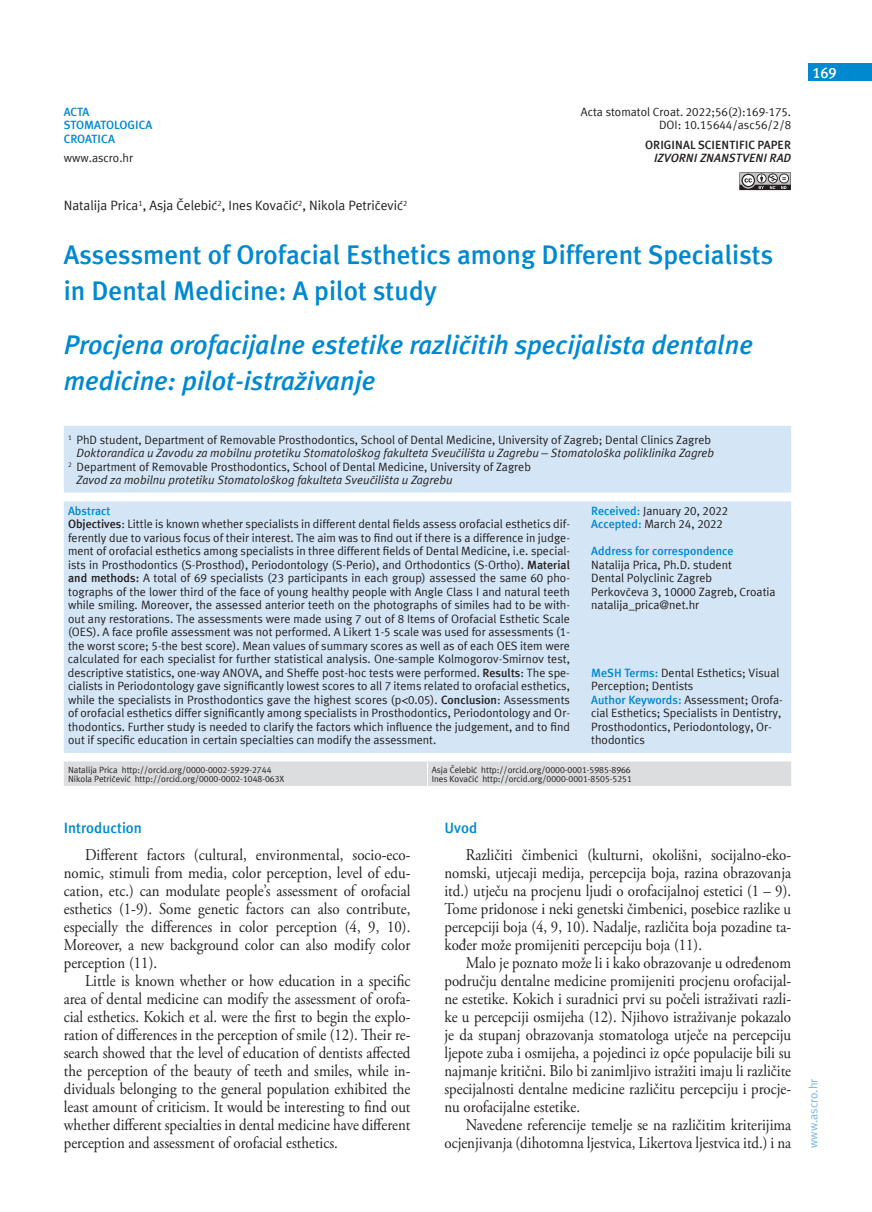
<style>
.page{position:relative;width:872px;height:1212px;background:#fff}
.page>*{position:absolute;margin:0;border:0;box-sizing:border-box;transform-origin:0 0}
.t1{font:italic 700 27px/36px "Meta ASC";color:#0089cf}
.t2{font:700 27px/36px "Meta ASC";color:#0089cf}
.t3{font:16.5px/18px "Adobe Garamond Pro";color:#231f20;text-align:justify;scale:.9 1}
.t4{font:700 15px "Meta ASC";color:#0089cf}
.t5{font:700 15px "Meta ASC";color:#fff}
.t6{font:13.5px "Meta ASC";color:#231f20}
.t7{font:12px/13.5px "Meta ASC";color:#231f20}
.t8{font:italic 12px "Meta ASC";color:#231f20}
.t9{font:700 12px/13.5px "Meta ASC";color:#0089cf}
.t10{font:700 12px "Meta ASC";letter-spacing:.005em;color:#231f20}
.t11{font:italic 700 12px "Meta ASC";letter-spacing:.005em;color:#231f20}
.t12{font:12px "Meta ASC";color:#77b6e4}
.t13{font:9px/9px "Meta ASC";color:#231f20}
.s1{font-weight:700;color:#0089cf}
.s2{font-weight:700}
</style>
<div class="page">
<div style="left:808px;top:64px;width:64px;height:17px;background:#0089cf"></div>
<div style="left:64px;top:426px;width:727px;height:67px;background:#d4e6f6"></div>
<div style="left:64px;top:501px;width:727px;height:252px;background:#d4e6f6"></div>
<div style="left:64px;top:761px;width:727px;height:25px;background:#dcdddf"></div>
<svg style="left:739px;top:172px;width:52px;height:18px"></svg>
<p class="t9" style="left:64px;top:105px;width:90px">ACTA<br>STOMATOLOGICA<br>CROATICA</p>
<p class="t7" style="left:64px;top:151px;width:71px">www.ascro.hr</p>
<p class="t7" style="left:581px;top:105px;width:212px;text-align:right">Acta stomatol Croat. 2022;56(2):169-175.<br>DOI: 10.15644/asc56/2/8</p>
<p class="t10" style="left:645px;top:138px;width:147px">ORIGINAL SCIENTIFIC PAPER</p>
<p class="t11" style="left:654px;top:151px;width:139px">IZVORNI ZNANSTVENI RAD</p>
<p class="t6" style="left:64px;top:198px;width:345px">Natalija Prica<sup>1</sup>, Asja Čelebić<sup>2</sup>, Ines Kovačić<sup>2</sup>, Nikola Petričević<sup>2</sup></p>
<h1 class="t2" style="left:64px;top:237px;width:711px">Assessment of Orofacial Esthetics among Different Specialists in Dental Medicine: A pilot study</h1>
<h1 class="t1" style="left:64px;top:327px;width:691px">Procjena orofacijalne estetike različitih specijalista dentalne medicine: pilot-istraživanje</h1>
<p class="t7" style="left:68px;top:433px;width:644px"><sup>1</sup> PhD student, Department of Removable Prosthodontics, School of Dental Medicine, University of Zagreb; Dental Clinics Zagreb</p>
<p class="t8" style="left:77px;top:446px;width:639px">Doktorandica u Zavodu za mobilnu protetiku Stomatološkog fakulteta Sveučilišta u Zagrebu – Stomatološka poliklinika Zagreb</p>
<p class="t7" style="left:68px;top:460px;width:464px"><sup>2</sup> Department of Removable Prosthodontics, School of Dental Medicine, University of Zagreb</p>
<p class="t8" style="left:77px;top:473px;width:377px">Zavod za mobilnu protetiku Stomatološkog fakulteta Sveučilišta u Zagrebu</p>
<p class="t7" style="left:68px;top:504px;width:503px"><span class="s1">Abstract<br></span><span class="s2">Objectives</span>: Little is known whether specialists in different dental fields assess orofacial esthetics dif&shy;ferently due to various focus of their interest. The aim was to find out if there is a difference in judge&shy;ment of orofacial esthetics among specialists in three different fields of Dental Medicine, i.e. special&shy;ists in Prosthodontics (S-Prosthod), Periodontology (S-Perio), and Orthodontics (S-Ortho). <span class="s2">Material and methods:</span> A total of 69 specialists (23 participants in each group) assessed the same 60 pho&shy;tographs of the lower third of the face of young healthy people with Angle Class I and natural teeth while smiling. Moreover, the assessed anterior teeth on the photographs of similes had to be with&shy;out any restorations. The assessments were made using 7 out of 8 Items of Orofacial Esthetic Scale (OES). A face profile assessment was not performed. A Likert 1-5 scale was used for assessments (1- the worst score; 5-the best score). Mean values of summary scores as well as of each OES item were calculated for each specialist for further statistical analysis. One-sample Kolmogorov-Smirnov test, descriptive statistics, one-way ANOVA, and Sheffe post-hoc tests were performed. <span class="s2">Results</span>: The spe&shy;cialists in Periodontology gave significantly lowest scores to all 7 items related to orofacial esthetics, while the specialists in Prosthodontics gave the highest scores (p&lt;0.05). <span class="s2">Conclusion</span>: Assessments of orofacial esthetics differ significantly among specialists in Prosthodontics, Periodontology and Or&shy;thodontics. Further study is needed to clarify the factors which influence the judgement, and to find out if specific education in certain specialties can modify the assessment.</p>
<p class="t7" style="left:591px;top:504px;width:139px"><span class="s1">Received:</span> January 20, 2022<br><span class="s1">Accepted:</span> March 24, 2022</p>
<p class="t9" style="left:591px;top:544px;width:144px">Address for correspondence</p>
<p class="t7" style="left:591px;top:558px;width:186px">Natalija Prica, Ph.D. student<br>Dental Polyclinic Zagreb<br>Perkovčeva 3, 10000 Zagreb, Croatia natalija_prica@net.hr</p>
<p class="t7" style="left:591px;top:666px;width:193px"><span class="s1">MeSH Terms:</span> Dental Esthetics; Visual<br>Perception; Dentists<br><span class="s1">Author Keywords:</span> Assessment; Orofa&shy;cial Esthetics; Specialists in Dentistry,<br>Prosthodontics, Periodontology, Or&shy;thodontics</p>
<p class="t13" style="left:68px;top:765px;width:218px">Natalija Prica http://orcid.org/0000-0002-5929-2744<br>Nikola Petričević http://orcid.org/0000-0002-1048-063X</p>
<p class="t13" style="left:432px;top:765px;width:202px">Asja Čelebić http://orcid.org/0000-0001-5985-8966<br>Ines Kovačić http://orcid.org/0000-0001-8505-5251</p>
<p class="t4" style="left:64px;top:819px;width:80px">Introduction</p>
<p class="t3" style="left:64px;top:846px;width:387px;text-indent:21px">Different factors (cultural, environmental, socio-eco&shy;nomic, stimuli from media, color perception, level of edu&shy;cation, etc.) can modulate people’s assessment of orofacial esthetics (1-9). Some genetic factors can also contribute, especially the differences in color perception (4, 9, 10).<br>Moreover, a new background color can also modify color perception (11).</p>
<p class="t3" style="left:64px;top:972px;width:387px;text-indent:21px">Little is known whether or how education in a specific area of dental medicine can modify the assessment of orofa&shy;cial esthetics. Kokich et al. were the first to begin the explo&shy;ration of differences in the perception of smile (12). Their re&shy;search showed that the level of education of dentists affected the perception of the beauty of teeth and smiles, while in&shy;dividuals belonging to the general population exhibited the least amount of criticism. It would be interesting to find out whether different specialties in dental medicine have different perception and assessment of orofacial esthetics.</p>
<p class="t4" style="left:444px;top:819px;width:34px">Uvod</p>
<p class="t3" style="left:444px;top:846px;width:387px;text-indent:21px">Različiti čimbenici (kulturni, okolišni, socijalno-eko&shy;nomski, utjecaji medija, percepcija boja, razina obrazovanja itd.) utječu na procjenu ljudi o orofacijalnoj estetici (1 – 9).<br>Tome pridonose i neki genetski čimbenici, posebice razlike u percepciji boja (4, 9, 10). Nadalje, različita boja pozadine ta&shy;kođer može promijeniti percepciju boja (11).</p>
<p class="t3" style="left:444px;top:954px;width:387px;text-indent:21px">Malo je poznato može li i kako obrazovanje u određenom području dentalne medicine promijeniti procjenu orofacijal&shy;ne estetike. Kokich i suradnici prvi su počeli istraživati razli&shy;ke u percepciji osmijeha (12). Njihovo istraživanje pokazalo je da stupanj obrazovanja stomatologa utječe na percepciju ljepote zuba i osmijeha, a pojedinci iz opće populacije bili su najmanje kritični. Bilo bi zanimljivo istražiti imaju li različite specijalnosti dentalne medicine različitu percepciju i procje&shy;nu orofacijalne estetike.</p>
<h2 class="t3" style="left:444px;top:1116px;width:387px;text-align:right">Navedene referencije temelje se na različitim kriterijima ocjenjivanja (dihotomna ljestvica, Likertova ljestvica itd.) i na</h2>
<p class="t5" style="left:812px;top:64px;width:26px">169</p>
<p class="t12" style="left:806px;top:1148px;width:71px;rotate:-90deg">www.ascro.hr</p>
</div>
